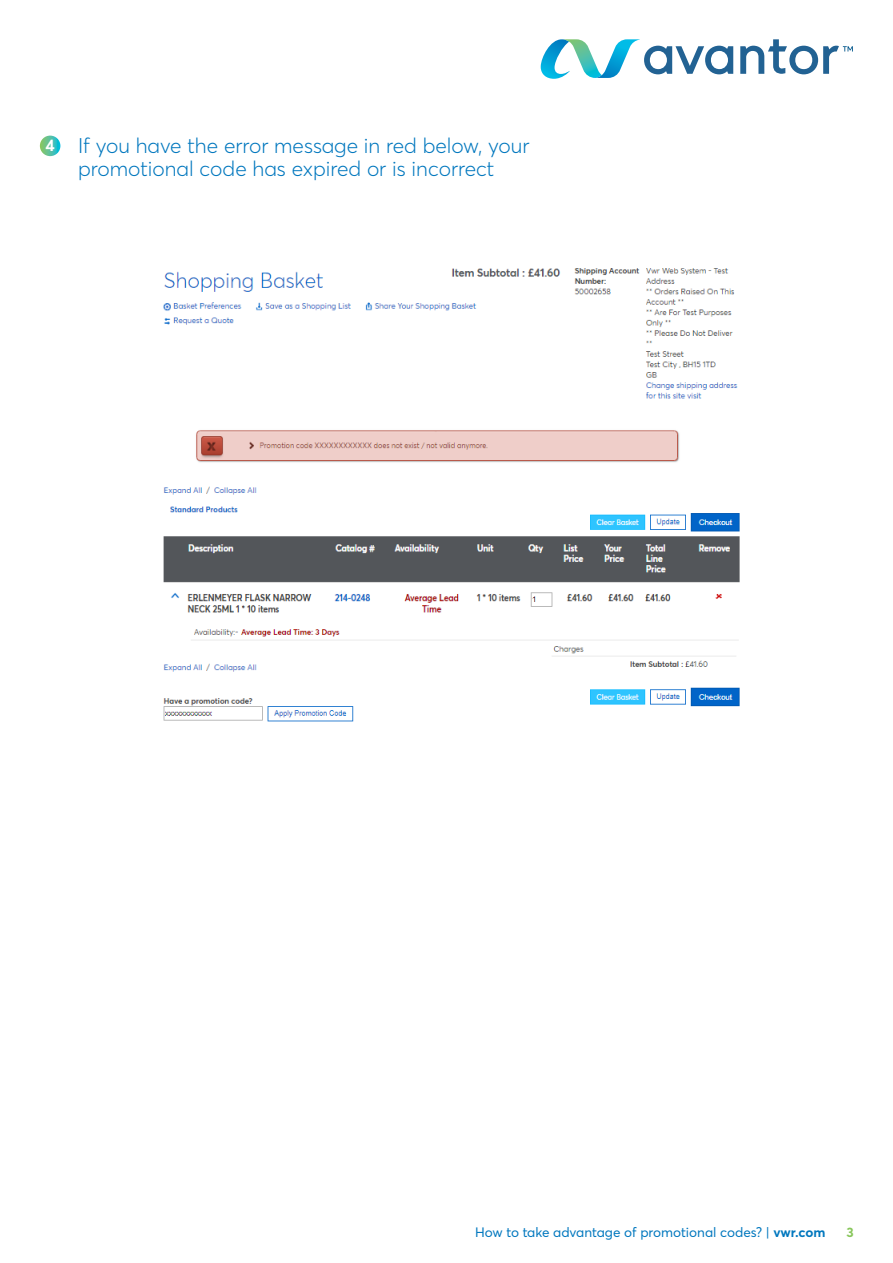
<style>
.page{position:relative;width:893px;height:1263px;background:#fff}
.page>*{position:absolute;margin:0;border:0;box-sizing:border-box;transform-origin:0 0}
.t1{font:300 21px/22.5px "Averta";color:#0077be}
.t2{font:700 16.5px "Averta";color:#fff}
.t3{font:13.5px "Averta";color:#0077be}
.t4{font:700 13.5px "Averta";color:#88c65b}
.s1{font-weight:700}
</style>
<div class="page">
<img style="left:163px;top:268px;width:577px;height:454px">
<svg style="left:40px;top:136px;width:20px;height:20px"></svg>
<svg style="left:541px;top:39px;width:192px;height:40px"></svg>
<svg style="left:740px;top:39px;width:113px;height:35px"></svg>
<p class="t2" style="left:45px;top:134px;width:11px">4</p>
<p class="t1" style="left:78px;top:134px;width:453px">If you have the error message in red below, your promotional code has expired or is incorrect</p>
<p class="t3" style="left:475px;top:1223px;width:352px">How to take advantage of promotional codes? | <span class="s1">vwr.com</span></p>
<p class="t4" style="left:846px;top:1222px;width:9px">3</p>
</div>
